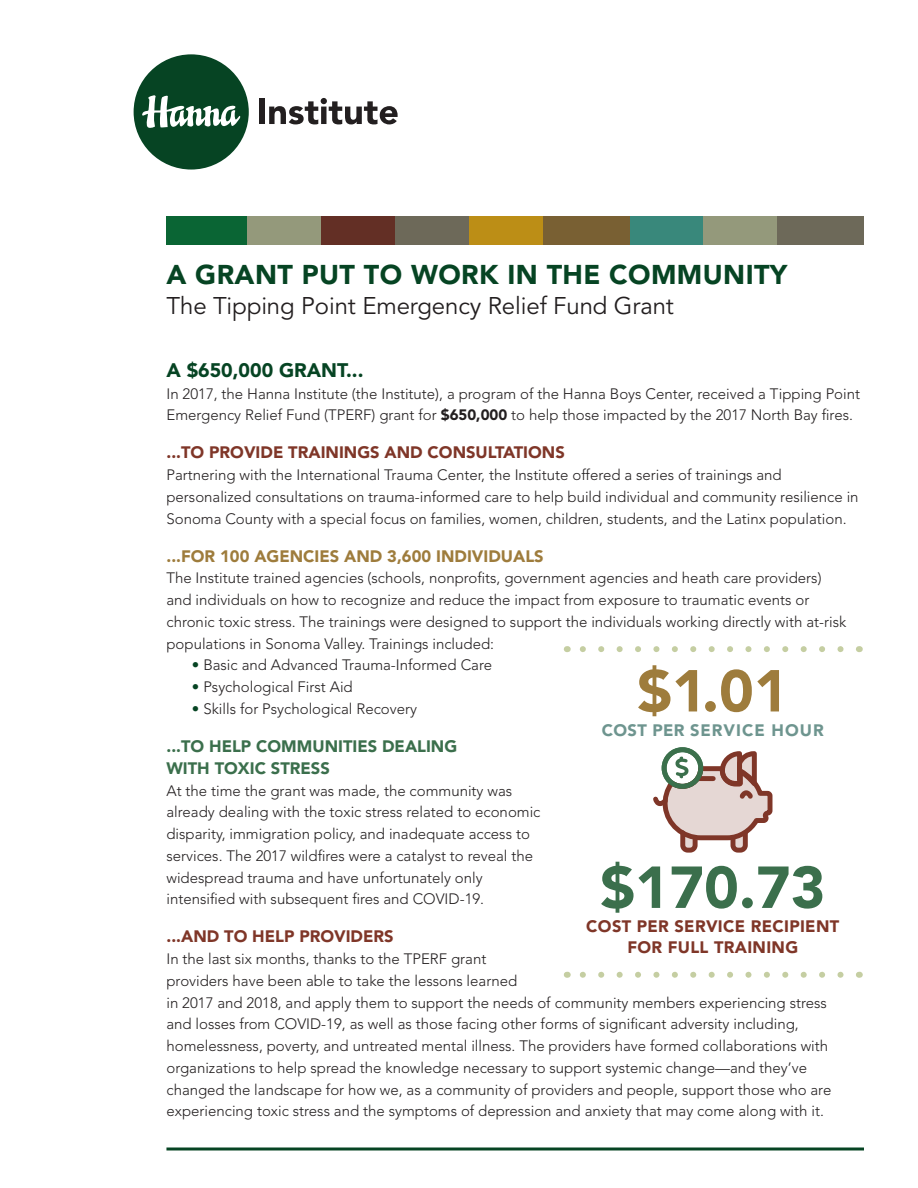
<style>
.page{position:relative;width:918px;height:1188px;background:#fff}
.page>*{position:absolute;margin:0;border:0;box-sizing:border-box;transform-origin:0 0}
.t1{font:900 58.5px "Avenir LT Std";color:#3b6f4c}
.t2{font:900 58.5px "Avenir LT Std";color:#9e7c3c}
.t3{font:900 27px "Avenir LT Std";letter-spacing:.015em;color:#064423}
.t4{font:24px "Avenir LT Std";letter-spacing:-.005em;color:#231f20}
.t5{font:900 19.5px "Avenir LT Std";color:#064423}
.t6{font:900 16.5px "Avenir LT Std";color:#7f3628}
.t7{font:900 16.5px/21.8px "Avenir LT Std";color:#3b6f4c}
.t8{font:900 16.5px/21.1px "Avenir LT Std";letter-spacing:.02em;color:#7f3628;text-align:center}
.t9{font:900 16.5px "Avenir LT Std";color:#9e7c3c}
.t10{font:900 16.5px "Avenir LT Std";letter-spacing:.06em;color:#6e958f}
.t11{font:300 15px/21.8px "Avenir LT Std";color:#231f20}
.s1{font-weight:900}
.s2{color:#064423}
</style>
<div class="page">
<div style="left:134px;top:54px;width:115px;height:116px;background:#064423;border-radius:50%"></div>
<svg style="left:142px;top:95px;width:98px;height:33px"></svg>
<div style="left:259px;top:99px;width:6px;height:25px;background:#231f20"></div>
<svg style="left:269px;top:98px;width:129px;height:26px"></svg>
<svg style="left:166px;top:216px;width:698px;height:28px"></svg>
<hr style="left:166px;top:1148px;width:698px;height:2px;background:#064423">
<svg style="left:579px;top:646px;width:262px;height:6px"></svg>
<svg style="left:579px;top:972px;width:262px;height:6px"></svg>
<svg style="left:653px;top:749px;width:120px;height:104px"></svg>
<div style="left:662px;top:747px;width:41px;height:42px;border:5px solid #3b704c;border-radius:50%"></div>
<h2 class="t3" style="left:166px;top:258px;width:622px">A GRANT PUT TO WORK IN THE COMMUNITY</h2>
<h3 class="t4" style="left:166px;top:292px;width:509px">The Tipping Point Emergency Relief Fund Grant</h3>
<h3 class="t5" style="left:166px;top:358px;width:199px">A $650,000 GRANT...</h3>
<p class="t11" style="left:166px;top:383px;width:695px">In 2017, the Hanna Institute (the Institute), a program of the Hanna Boys Center, received a Tipping Point<br>Emergency Relief Fund (TPERF) grant for <span class="s1">$650,000</span> to help those impacted by the 2017 North Bay fires.</p>
<p class="t6" style="left:166px;top:443px;width:400px">...TO PROVIDE TRAININGS AND CONSULTATIONS</p>
<p class="t11" style="left:166px;top:464px;width:694px">Partnering with the International Trauma Center, the Institute offered a series of trainings and personalized consultations on trauma-informed care to help build individual and community resilience in<br>Sonoma County with a special focus on families, women, children, students, and the Latinx population.</p>
<p class="t9" style="left:166px;top:546px;width:379px">...FOR 100 AGENCIES AND 3,600 INDIVIDUALS</p>
<p class="t11" style="left:166px;top:567px;width:681px">The Institute trained agencies (schools, nonprofits, government agencies and heath care providers) and individuals on how to recognize and reduce the impact from exposure to traumatic events or chronic toxic stress. The trainings were designed to support the individuals working directly with at-risk populations in Sonoma Valley. Trainings included:</p>
<p class="t11" style="left:192px;top:654px;width:302px"><span class="s2">•</span> Basic and Advanced Trauma-Informed Care</p>
<p class="t11" style="left:192px;top:676px;width:162px"><span class="s2">•</span> Psychological First Aid</p>
<p class="t11" style="left:192px;top:698px;width:227px"><span class="s2">•</span> Skills for Psychological Recovery</p>
<p class="t7" style="left:166px;top:735px;width:292px">...TO HELP COMMUNITIES DEALING<br>WITH TOXIC STRESS</p>
<p class="t11" style="left:166px;top:780px;width:376px">At the time the grant was made, the community was already dealing with the toxic stress related to economic disparity, immigration policy, and inadequate access to services. The 2017 wildfires were a catalyst to reveal the widespread trauma and have unfortunately only intensified with subsequent fires and COVID-19.</p>
<p class="t6" style="left:166px;top:927px;width:229px">...AND TO HELP PROVIDERS</p>
<p class="t11" style="left:166px;top:948px;width:666px">In the last six months, thanks to the TPERF grant<br>providers have been able to take the lessons learned<br>in 2017 and 2018, and apply them to support the needs of community members experiencing stress and losses from COVID-19, as well as those facing other forms of significant adversity including, homelessness, poverty, and untreated mental illness. The providers have formed collaborations with organizations to help spread the knowledge necessary to support systemic change—and they’ve changed the landscape for how we, as a community of providers and people, support those who are experiencing toxic stress and the symptoms of depression and anxiety that may come along with it.</p>
<h1 class="t2" style="left:637px;top:656px;width:153px">$1.01</h1>
<p class="t10" style="left:602px;top:721px;width:223px">COST PER SERVICE HOUR</p>
<h1 class="t1" style="left:600px;top:852px;width:227px">$170.73</h1>
<p class="t8" style="left:586px;top:916px;width:254px">COST PER SERVICE RECIPIENT<br>FOR FULL TRAINING</p>
</div>
